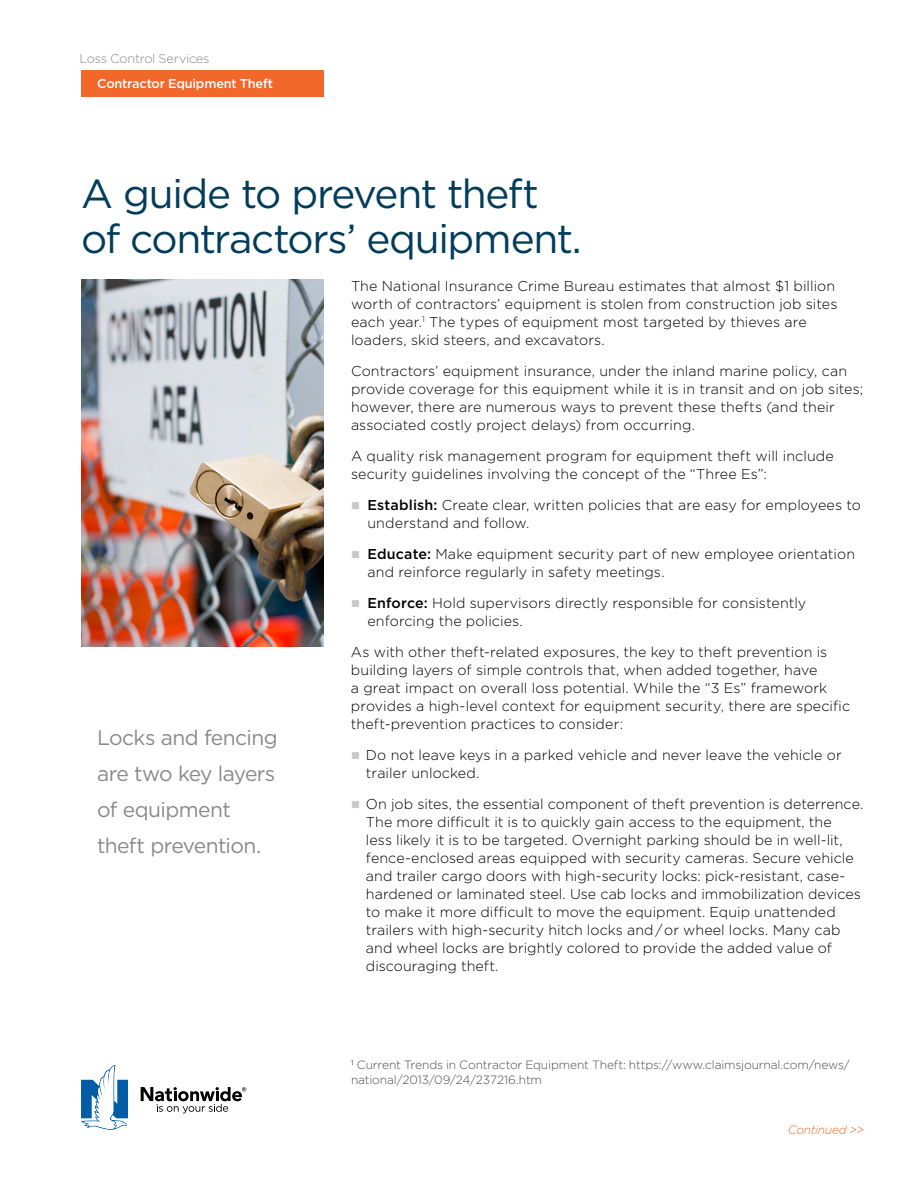
<style>
.page{position:relative;width:918px;height:1188px;background:#fff}
.page>*{position:absolute;margin:0;border:0;box-sizing:border-box;transform-origin:0 0}
.t1{font:40.5px/45px "Gotham";letter-spacing:-.035em;color:#013c5b}
.t2{font:21px/36px "Gotham";letter-spacing:-.03em;color:#8a8a8d}
.Body_Text{font:300 14.25px/18px "Gotham";letter-spacing:.005em;color:#000}
.t3{font:500 12.75px "Gotham";letter-spacing:-.015em;color:#fff}
.t4{font:300 12.75px "Gotham";letter-spacing:-.02em;color:#8a8a8d}
.t5{font:300 12px/15px "Gotham";letter-spacing:-.01em;color:#4d4d4f}
.t6{font:italic 300 12px "Gotham";letter-spacing:-.02em;color:#f2682a}
.s1{color:#cac8c7}
.s2{font-weight:500}
</style>
<div class="page">
<svg style="left:81px;top:1065px;width:47px;height:65px"></svg>
<svg style="left:141px;top:1087px;width:105px;height:26px"></svg>
<img style="left:81px;top:280px;width:243px;height:366px">
<div style="left:81px;top:70px;width:243px;height:27px;background:#f2682a"></div>
<p class="t4" style="left:80px;top:50px;width:131px">Loss Control Services</p>
<p class="t3" style="left:97px;top:75px;width:177px">Contractor Equipment Theft</p>
<h1 class="t1" style="left:81px;top:170px;width:502px">A guide to prevent theft of contractors’ equipment.</h1>
<p class="Body_Text" style="left:351px;top:277px;width:488px">The National Insurance Crime Bureau estimates that almost $1 billion worth of contractors’ equipment is stolen from construction job sites each year.<sup>1</sup> The types of equipment most targeted by thieves are loaders, skid steers, and excavators.</p>
<p class="Body_Text" style="left:351px;top:362px;width:514px">Contractors’ equipment insurance, under the inland marine policy, can provide coverage for this equipment while it is in transit and on job sites; however, there are numerous ways to prevent these thefts (and their associated costly project delays) from occurring.</p>
<p class="Body_Text" style="left:351px;top:447px;width:484px">A quality risk management program for equipment theft will include security guidelines involving the concept of the “Three Es”:</p>
<p class="Body_Text" style="left:367px;top:496px;width:495px;text-indent:-16px"><span class="s1">■</span> <span class="s2">Establish:</span> Create clear, written policies that are easy for employees to understand and follow.</p>
<p class="Body_Text" style="left:367px;top:544px;width:489px;text-indent:-16px"><span class="s1">■</span> <span class="s2">Educate:</span> Make equipment security part of new employee orientation and reinforce regularly in safety meetings.</p>
<p class="Body_Text" style="left:367px;top:593px;width:440px;text-indent:-16px"><span class="s1">■</span> <span class="s2">Enforce:</span> Hold supervisors directly responsible for consistently enforcing the policies.</p>
<p class="Body_Text" style="left:351px;top:642px;width:501px">As with other theft-related exposures, the key to theft prevention is building layers of simple controls that, when added together, have<br>a great impact on overall loss potential. While the “3 Es” framework provides a high-level context for equipment security, there are specific theft-prevention practices to consider:</p>
<p class="Body_Text" style="left:366px;top:745px;width:477px;text-indent:-15px"><span class="s1">■</span> Do not leave keys in a parked vehicle and never leave the vehicle or trailer unlocked.</p>
<p class="Body_Text" style="left:366px;top:794px;width:499px;text-indent:-15px"><span class="s1">■</span> On job sites, the essential component of theft prevention is deterrence.<br>The more difficult it is to quickly gain access to the equipment, the<br>less likely it is to be targeted. Overnight parking should be in well-lit, fence-enclosed areas equipped with security cameras. Secure vehicle and trailer cargo doors with high-security locks: pick-resistant, case&shy;hardened or laminated steel. Use cab locks and immobilization devices to make it more difficult to move the equipment. Equip unattended trailers with high-security hitch locks and / or wheel locks. Many cab and wheel locks are brightly colored to provide the added value of discouraging theft.</p>
<h2 class="t2" style="left:97px;top:719px;width:182px">Locks and fencing are two key layers of equipment theft prevention.</h2>
<p class="t5" style="left:351px;top:1057px;width:500px"><sup>1</sup> Current Trends in Contractor Equipment Theft: https://www.claimsjournal.com/news/ national/2013/09/24/237216.htm</p>
<p class="t6" style="left:788px;top:1122px;width:78px">Continued &gt;&gt;</p>
</div>
